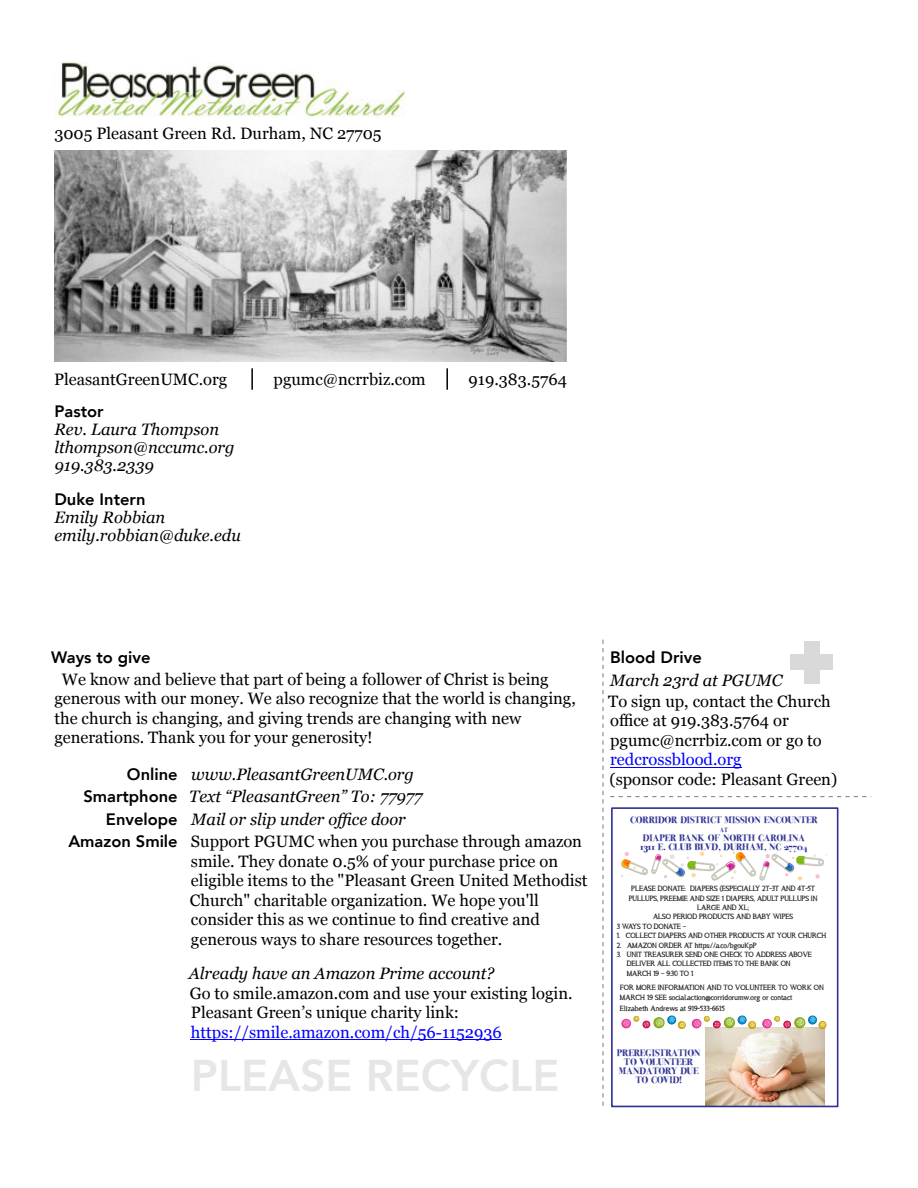
<style>
.page{position:relative;width:918px;height:1188px;background:#fff}
.page>*{position:absolute;margin:0;border:0;box-sizing:border-box;transform-origin:0 0}
.t1{font:800 44.4px "Avenir";color:#e6e6e6}
.t2{font:16.5px/19.5px "Georgia";color:#000}
.t3{font:italic 16.5px/18px "Georgia";color:#000}
.t4{font:800 16.5px/22.5px "Avenir";color:#000;text-align:right}
.t5{font:16.5px "Georgia";color:#00f}
.t6{font:9.75px/9px "Moms Diner";color:#2e3192}
.t7{font:9px/9.3px "A Songfor Jennifer";letter-spacing:-.01em;color:#000}
.t8{font:6.45px "Moms Diner";color:#2e3192}
</style>
<div class="page">
<img style="left:54px;top:150px;width:513px;height:212px">
<img style="left:55px;top:62px;width:350px;height:55px">
<hr style="left:610px;top:767px;width:132px;height:1px;background:#00f">
<div style="left:804px;top:641px;width:16px;height:43px;background:#d9d9d9"></div>
<div style="left:791px;top:654px;width:42px;height:16px;background:#d9d9d9"></div>
<hr style="left:191px;top:1039px;width:311px;height:1px;background:#00f">
<hr style="left:251px;top:368px;width:2px;height:22px;background:#000">
<hr style="left:446px;top:368px;width:2px;height:22px;background:#000">
<svg style="left:602px;top:639px;width:2px;height:467px"></svg>
<svg style="left:610px;top:796px;width:261px;height:1px"></svg>
<img style="left:705px;top:1027px;width:119px;height:77px">
<div style="left:611px;top:807px;width:227px;height:300px;border:2px solid #2e3192"></div>
<svg style="left:621px;top:851px;width:206px;height:30px"></svg>
<svg style="left:621px;top:1016px;width:65px;height:13px"></svg>
<svg style="left:762px;top:1016px;width:64px;height:13px"></svg>
<svg style="left:692px;top:1016px;width:64px;height:13px"></svg>
<p class="t2" style="left:54px;top:125px;width:329px">3005 Pleasant Green Rd. Durham, NC 27705</p>
<p class="t2" style="left:54px;top:371px;width:175px">PleasantGreenUMC.org</p>
<p class="t2" style="left:274px;top:371px;width:154px">pgumc@ncrrbiz.com</p>
<p class="t2" style="left:469px;top:371px;width:100px">919.383.5764</p>
<p class="t4" style="left:54px;top:400px;width:51px">Pastor</p>
<p class="t3" style="left:54px;top:421px;width:182px">Rev. Laura Thompson lthompson@nccumc.org<br>919.383.2339</p>
<p class="t4" style="left:54px;top:488px;width:93px">Duke Intern</p>
<p class="t3" style="left:54px;top:509px;width:188px">Emily Robbian emily.robbian@duke.edu</p>
<p class="t4" style="left:51px;top:646px;width:101px">Ways to give</p>
<p class="t2" style="left:54px;top:670px;width:523px;text-indent:8px">We know and believe that part of being a follower of Christ is being generous with our money. We also recognize that the world is changing, the church is changing, and giving trends are changing with new generations. Thank you for your generosity!</p>
<p class="t4" style="left:68px;top:763px;width:111px">Online<br>Smartphone<br>Envelope<br>Amazon Smile</p>
<p class="t3" style="left:189px;top:764px;width:235px;line-height:22.5px">www.PleasantGreenUMC.org<br>Text “PleasantGreen” To: 77977<br>Mail or slip under office door</p>
<p class="t2" style="left:190px;top:833px;width:399px">Support PGUMC when you purchase through amazon smile. They donate 0.5% of your purchase price on eligible items to the "Pleasant Green United Methodist Church" charitable organization. We hope you'll consider this as we continue to find creative and generous ways to share resources together.</p>
<p class="t3" style="left:189px;top:966px;width:307px">Already have an Amazon Prime account?</p>
<p class="t2" style="left:190px;top:984px;width:384px">Go to smile.amazon.com and use your existing login.<br>Pleasant Green’s unique charity link:</p>
<p class="t5" style="left:191px;top:1025px;width:313px">https://smile.amazon.com/ch/56-1152936</p>
<h1 class="t1" style="left:191px;top:1047px;width:370px">PLEASE RECYCLE</h1>
<p class="t4" style="left:610px;top:646px;width:93px">Blood Drive</p>
<p class="t3" style="left:610px;top:672px;width:174px">March 23rd at PGUMC</p>
<p class="t2" style="left:608px;top:693px;width:224px">To sign up, contact the Church office at 919.383.5764 or pgumc@ncrrbiz.com or go to</p>
<p class="t5" style="left:610px;top:753px;width:133px">redcrossblood.org</p>
<p class="t2" style="left:610px;top:771px;width:229px">(sponsor code: Pleasant Green)</p>
<p class="t6" style="left:630px;top:817px;width:189px">CORRIDOR DISTRICT MISSION ENCOUNTER</p>
<p class="t8" style="left:720px;top:828px;width:10px">AT</p>
<p class="t6" style="left:640px;top:835px;width:169px">DIAPER BANK OF NORTH CAROLINA<br>1311 E. CLUB BLVD, DURHAM, NC 27704</p>
<p class="t7" style="left:631px;top:884px;width:185px">PLEASE DONATE: DIAPERS (ESPECIALLY 2T-3T AND 4T-5T</p>
<p class="t7" style="left:629px;top:893px;width:190px">PULLUPS, PREEMIE AND SIZE 1 DIAPERS, ADULT PULLUPS IN</p>
<p class="t7" style="left:697px;top:903px;width:53px">LARGE AND XL;</p>
<p class="t7" style="left:653px;top:912px;width:142px">ALSO PERIOD PRODUCTS AND BABY WIPES</p>
<p class="t7" style="left:617px;top:921px;width:71px">3 WAYS TO DONATE –</p>
<p class="t7" style="left:617px;top:931px;width:211px">1. COLLECT DIAPERS AND OTHER PRODUCTS AT YOUR CHURCH</p>
<p class="t7" style="left:617px;top:940px;width:141px">2. AMAZON ORDER AT https://a.co/bgouKpP</p>
<p class="t7" style="left:627px;top:950px;width:187px;text-indent:-10px">3. UNIT TREASURER SEND ONE CHECK TO ADDRESS ABOVE<br>DELIVER ALL COLLECTED ITEMS TO THE BANK ON<br>MARCH 19 – 9:30 TO 1</p>
<p class="t7" style="left:620px;top:981px;width:205px;line-height:10.8px">FOR MORE INFORMATION AND TO VOLUNTEER TO WORK ON<br>MARCH 19 SEE social.action@corridorumw.org or contact<br>Elizabeth Andrews at 919-533-6615</p>
<p class="t6" style="left:617px;top:1049px;width:85px;text-align:center">PREREGISTRATION<br>TO VOLUNTEER<br>MANDATORY DUE<br>TO COVID!</p>
</div>
